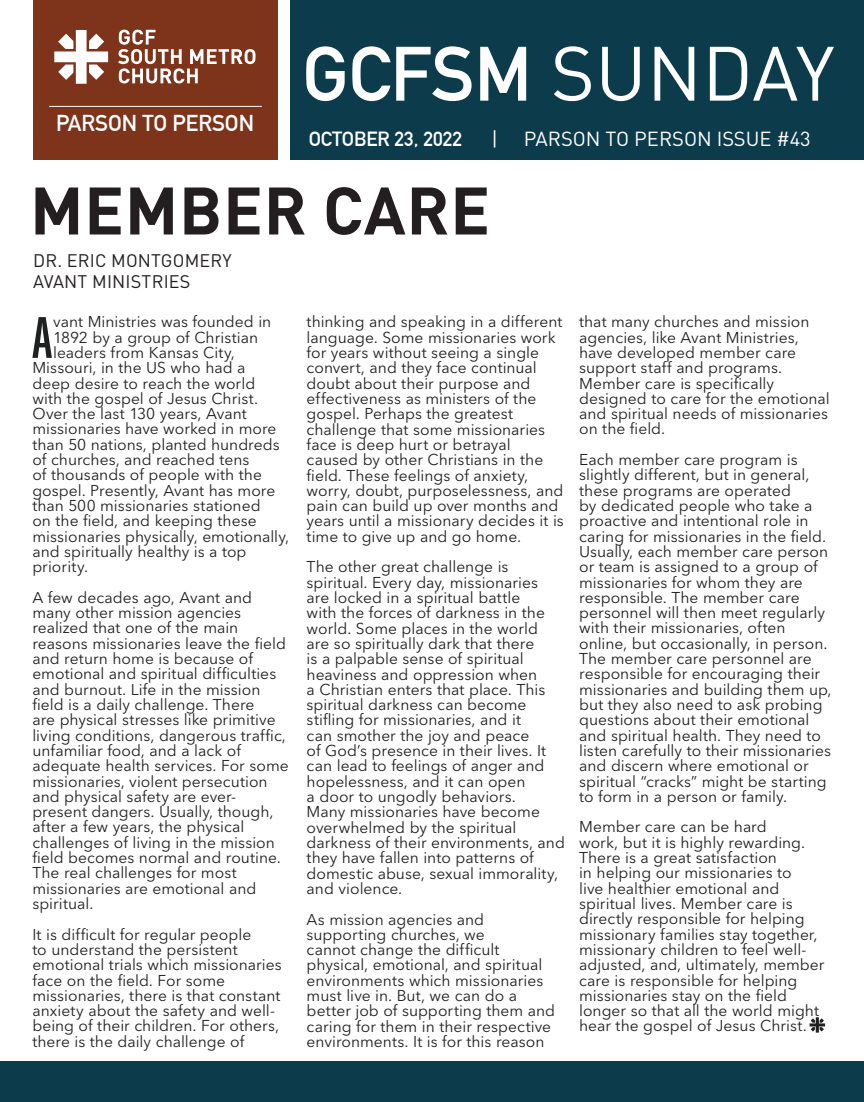
<style>
.page{position:relative;width:864px;height:1102px;background:#fff}
.page>*{position:absolute;margin:0;border:0;box-sizing:border-box;transform-origin:0 0}
.t1{font:75.6px "DIN Pro";color:#fff}
.t2{font:700 66px "DIN Pro";letter-spacing:.01em;color:#231f20}
.t3{font:62.52px "Chalet Comprime Cologne Eighty";color:#1f2020}
.t4{font:700 22.5px "DIN Alternate";color:#fff}
.t5{font:20.1px "DIN Pro";color:#fff}
.t6{font:700 20.1px "DIN Alternate";color:#fff}
.t7{font:18px/21px "DIN Pro";letter-spacing:.01em;color:#231f20}
.t8{font:15.6px/15.3px "Avenir Next LT Pro";color:#1f2020}
.s1{font-family:"DIN Alternate";font-weight:700}
</style>
<div class="page">
<div style="left:33px;top:0;width:244px;height:160px;background:#7d341a"></div>
<div style="left:291px;top:0;width:573px;height:160px;background:#0c3c4c"></div>
<svg style="left:118px;top:29px;width:138px;height:55px"></svg>
<svg style="left:54px;top:30px;width:54px;height:54px"></svg>
<hr style="left:49px;top:106px;width:213px;height:1px;background:#fff">
<div style="left:0;top:1061px;width:864px;height:41px;background:#0c3c4c"></div>
<svg style="left:810px;top:1017px;width:15px;height:15px"></svg>
<h3 class="t4" style="left:56px;top:106px;width:200px">PARSON TO PERSON</h3>
<h1 class="t1" style="left:302px;top:22px;width:534px"><span class="s1">GCFSM</span> SUNDAY</h1>
<p class="t6" style="left:309px;top:123px;width:155px">OCTOBER 23, 2022</p>
<p class="t5" style="left:492px;top:125px;width:8px">|</p>
<p class="t5" style="left:524px;top:125px;width:288px">PARSON TO PERSON ISSUE #43</p>
<h2 class="t2" style="left:30px;top:166px;width:462px">MEMBER CARE</h2>
<p class="t7" style="left:33px;top:249px;width:200px">DR. ERIC MONTGOMERY<br>AVANT MINISTRIES</p>
<h3 class="t3" style="left:32px;top:303px;width:21px">A</h3>
<p class="t8" style="left:53px;top:314px;width:220px">vant Ministries was founded in</p>
<p class="t8" style="left:307px;top:314px;width:259px">thinking and speaking in a different language. Some missionaries work for years without seeing a single convert, and they face continual doubt about their purpose and effectiveness as ministers of the gospel. Perhaps the greatest challenge that some missionaries face is deep hurt or betrayal caused by other Christians in the field. These feelings of anxiety, worry, doubt, purposelessness, and pain can build up over months and years until a missionary decides it is time to give up and go home.</p>
<p class="t8" style="left:307px;top:559px;width:260px">The other great challenge is spiritual. Every day, missionaries<br>are locked in a spiritual battle<br>with the forces of darkness in the world. Some places in the world<br>are so spiritually dark that there<br>is a palpable sense of spiritual heaviness and oppression when<br>a Christian enters that place. This spiritual darkness can become stifling for missionaries, and it<br>can smother the joy and peace<br>of God’s presence in their lives. It can lead to feelings of anger and hopelessness, and it can open<br>a door to ungodly behaviors.<br>Many missionaries have become overwhelmed by the spiritual darkness of their environments, and they have fallen into patterns of domestic abuse, sexual immorality, and violence.</p>
<p class="t8" style="left:307px;top:911px;width:250px">As mission agencies and supporting churches, we<br>cannot change the difficult physical, emotional, and spiritual environments which missionaries must live in. But, we can do a better job of supporting them and caring for them in their respective environments. It is for this reason</p>
<p class="t8" style="left:53px;top:329px;width:206px">1892 by a group of Christian</p>
<p class="t8" style="left:53px;top:345px;width:183px">leaders from Kansas City,</p>
<p class="t8" style="left:32px;top:360px;width:215px">Missouri, in the US who had a</p>
<p class="t8" style="left:32px;top:375px;width:224px">deep desire to reach the world</p>
<p class="t8" style="left:32px;top:391px;width:227px">with the gospel of Jesus Christ.</p>
<p class="t8" style="left:32px;top:406px;width:216px">Over the last 130 years, Avant</p>
<p class="t8" style="left:32px;top:421px;width:246px">missionaries have worked in more</p>
<p class="t8" style="left:32px;top:436px;width:249px">than 50 nations, planted hundreds</p>
<p class="t8" style="left:32px;top:452px;width:218px">of churches, and reached tens</p>
<p class="t8" style="left:32px;top:467px;width:231px">of thousands of people with the</p>
<p class="t8" style="left:32px;top:482px;width:245px">gospel. Presently, Avant has more</p>
<p class="t8" style="left:32px;top:498px;width:230px">than 500 missionaries stationed</p>
<p class="t8" style="left:32px;top:513px;width:226px">on the field, and keeping these</p>
<p class="t8" style="left:32px;top:528px;width:258px">missionaries physically, emotionally,</p>
<p class="t8" style="left:32px;top:544px;width:216px">and spiritually healthy is a top</p>
<p class="t8" style="left:32px;top:559px;width:57px">priority.</p>
<p class="t8" style="left:32px;top:589px;width:258px">A few decades ago, Avant and many other mission agencies realized that one of the main reasons missionaries leave the field and return home is because of emotional and spiritual difficulties and burnout. Life in the mission field is a daily challenge. There<br>are physical stresses like primitive living conditions, dangerous traffic, unfamiliar food, and a lack of adequate health services. For some missionaries, violent persecution and physical safety are ever&shy;present dangers. Usually, though, after a few years, the physical challenges of living in the mission field becomes normal and routine.<br>The real challenges for most missionaries are emotional and spiritual.</p>
<p class="t8" style="left:32px;top:926px;width:251px">It is difficult for regular people<br>to understand the persistent emotional trials which missionaries face on the field. For some missionaries, there is that constant anxiety about the safety and well&shy;being of their children. For others, there is the daily challenge of</p>
<p class="t8" style="left:579px;top:314px;width:252px">that many churches and mission agencies, like Avant Ministries, have developed member care support staff and programs.<br>Member care is specifically designed to care for the emotional and spiritual needs of missionaries on the field.</p>
<p class="t8" style="left:579px;top:452px;width:254px">Each member care program is slightly different, but in general, these programs are operated<br>by dedicated people who take a proactive and intentional role in caring for missionaries in the field.<br>Usually, each member care person or team is assigned to a group of missionaries for whom they are responsible. The member care personnel will then meet regularly with their missionaries, often online, but occasionally, in person.<br>The member care personnel are responsible for encouraging their missionaries and building them up, but they also need to ask probing questions about their emotional and spiritual health. They need to listen carefully to their missionaries and discern where emotional or spiritual “cracks” might be starting to form in a person or family.</p>
<p class="t8" style="left:579px;top:819px;width:247px">Member care can be hard<br>work, but it is highly rewarding.<br>There is a great satisfaction<br>in helping our missionaries to<br>live healthier emotional and spiritual lives. Member care is directly responsible for helping missionary families stay together, missionary children to feel well&shy;adjusted, and, ultimately, member care is responsible for helping missionaries stay on the field longer so that all the world might hear the gospel of Jesus Christ.</p>
</div>
